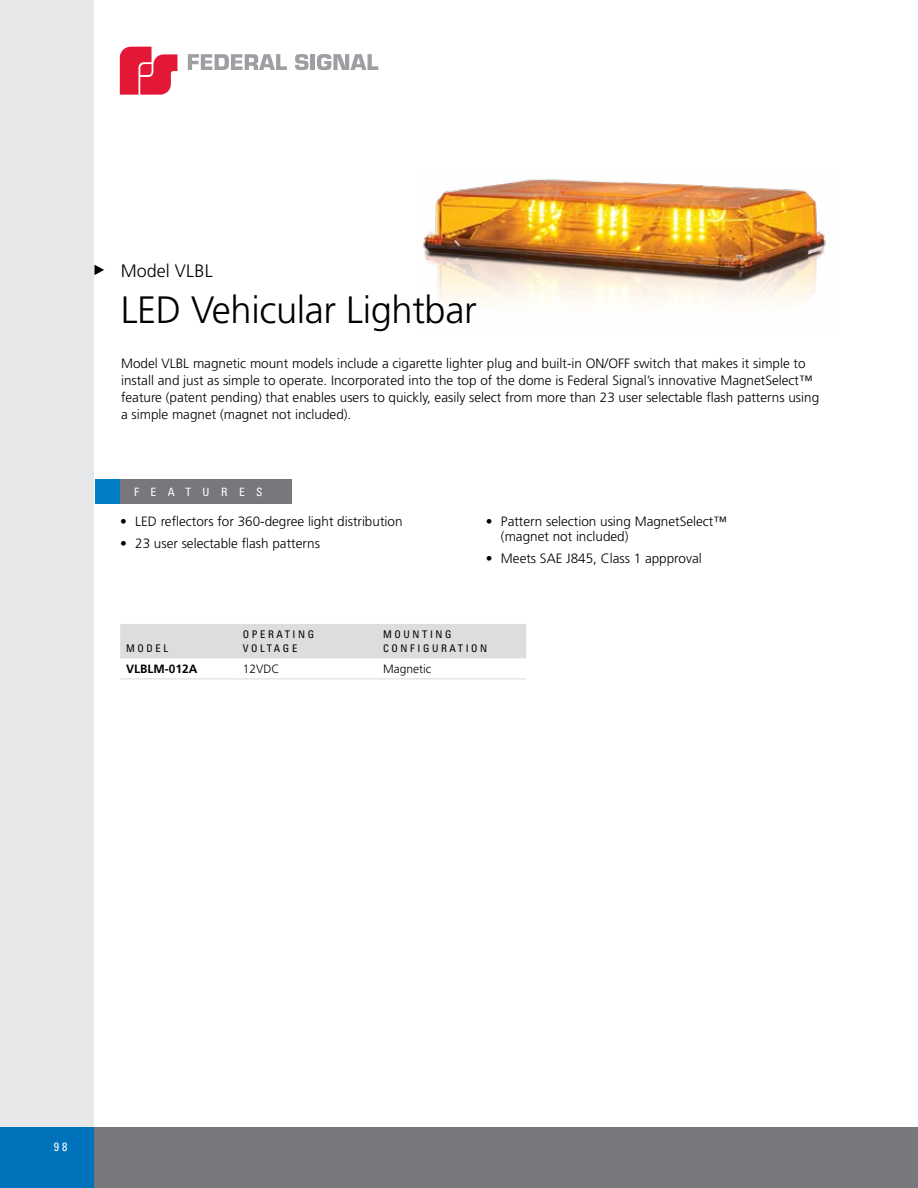
<style>
.page{position:relative;width:918px;height:1188px;background:#fff}
.page>*{position:absolute;margin:0;border:0;box-sizing:border-box;transform-origin:0 0}
.t1{font:300 38.1px "Frutiger";letter-spacing:-.01em;color:#000}
.t2{font:300 18px "Frutiger";color:#000}
.t3{font:300 13.5px/17.2px "Frutiger";color:#000}
.t4{font:300 12px "Frutiger";color:#000}
.t5{font:700 12px "Frutiger";color:#000}
.t6{font:condensed 12px "Univers";color:#fff}
.t7{font:condensed 11.55px "Univers";letter-spacing:1em;color:#fff}
.t8{font:condensed 10.5px/13.5px "Univers";letter-spacing:.25em;color:#000}
</style>
<div class="page">
<div style="left:94px;top:1127px;width:824px;height:61px;background:#77787b"></div>
<div style="left:0;top:0;width:94px;height:1188px;background:#e6e7e8"></div>
<div style="left:0;top:1127px;width:94px;height:61px;background:#0072bc"></div>
<svg style="left:188px;top:54px;width:99px;height:16px"></svg>
<svg style="left:295px;top:54px;width:14px;height:16px"></svg>
<hr style="left:311px;top:54px;width:4px;height:16px;background:#9d9fa2">
<svg style="left:317px;top:54px;width:61px;height:16px"></svg>
<svg style="left:120px;top:47px;width:57px;height:48px"></svg>
<img style="left:423px;top:179px;width:403px;height:124px">
<div style="left:95px;top:479px;width:26px;height:25px;background:#007dc5"></div>
<div style="left:120px;top:479px;width:172px;height:25px;background:#77787b"></div>
<svg style="left:94px;top:265px;width:10px;height:10px"></svg>
<div style="left:120px;top:624px;width:406px;height:33px;background:#dcddde"></div>
<hr style="left:120px;top:657px;width:117px;height:1px;background:#dcddde">
<hr style="left:237px;top:657px;width:140px;height:1px;background:#dcddde">
<hr style="left:377px;top:657px;width:149px;height:1px;background:#dcddde">
<hr style="left:120px;top:678px;width:117px;height:1px;background:#dcddde">
<hr style="left:237px;top:678px;width:140px;height:1px;background:#dcddde">
<hr style="left:377px;top:678px;width:149px;height:1px;background:#dcddde">
<h2 class="t2" style="left:121px;top:260px;width:94px">Model VLBL</h2>
<h1 class="t1" style="left:121px;top:288px;width:358px">LED Vehicular Lightbar</h1>
<p class="t3" style="left:121px;top:355px;width:700px">Model VLBL magnetic mount models include a cigarette lighter plug and built-in ON/OFF switch that makes it simple to install and just as simple to operate. Incorporated into the top of the dome is Federal Signal’s innovative MagnetSelect™ feature (patent pending) that enables users to quickly, easily select from more than 23 user selectable flash patterns using a simple magnet (magnet not included).</p>
<p class="t7" style="left:134px;top:484px;width:130px">FEATURES</p>
<p class="t3" style="left:120px;top:513px;width:284px">• LED reflectors for 360-degree light distribution</p>
<p class="t3" style="left:120px;top:535px;width:201px">• 23 user selectable flash patterns</p>
<p class="t3" style="left:501px;top:515px;width:227px;line-height:15px;text-indent:-15px">• Pattern selection using MagnetSelect™ (magnet not included)</p>
<p class="t3" style="left:486px;top:550px;width:217px">• Meets SAE J845, Class 1 appproval</p>
<p class="t8" style="left:126px;top:641px;width:43px">MODEL</p>
<p class="t8" style="left:243px;top:628px;width:73px">OPERATING<br>VOLTAGE</p>
<p class="t8" style="left:383px;top:628px;width:106px">MOUNTING<br>CONFIGURATION</p>
<p class="t5" style="left:126px;top:662px;width:73px">VLBLM-012A</p>
<p class="t4" style="left:243px;top:662px;width:38px">12VDC</p>
<p class="t4" style="left:383px;top:662px;width:49px">Magnetic</p>
<p class="t6" style="left:54px;top:1139px;width:15px">98</p>
</div>
